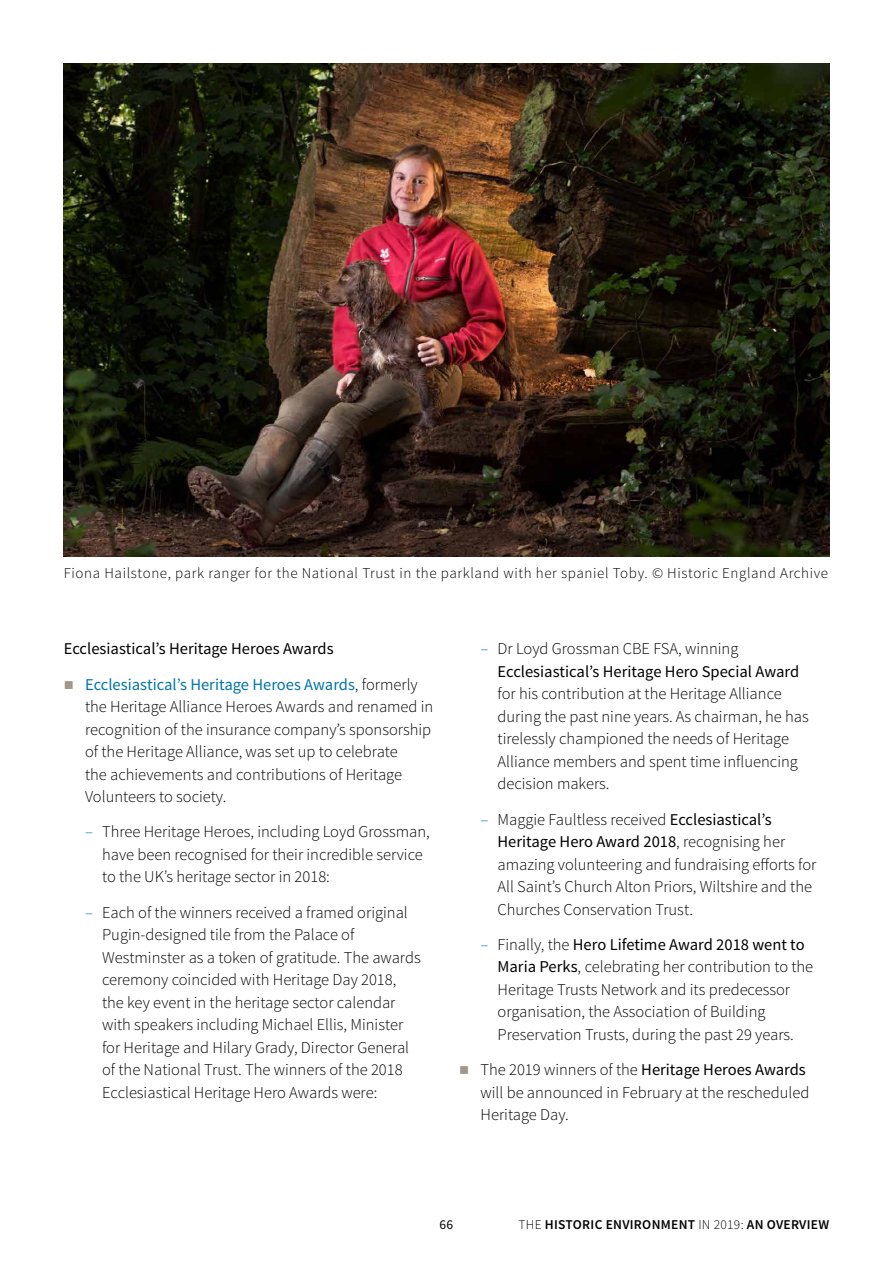
<style>
.page{position:relative;width:893px;height:1263px;background:#fff}
.page>*{position:absolute;margin:0;border:0;box-sizing:border-box;transform-origin:0 0}
.Overview_Para_Body{font:300 16.5px/22.5px "Source Sans Pro";color:#000}
.Overview_Para_Body-2{font:16.5px "Source Sans Pro";color:#000}
.Captions{font:300 15px "Source Sans Pro";letter-spacing:.04em;color:#000}
.t1{font:600 13.5px "Source Sans Pro";letter-spacing:.02em;color:#000}
.t2{font:13.5px "Source Sans Pro";color:#000}
.s1{font-weight:400;color:#0075a7}
.s2{color:#0075a7}
.s3{font-weight:400}
.s4{font-weight:300}
</style>
<div class="page">
<img style="left:64px;top:64px;width:765px;height:493px">
<p class="Captions" style="left:64px;top:563px;width:766px">Fiona Hailstone, park ranger for the National Trust in the parkland with her spaniel Toby. © Historic England Archive</p>
<p class="Overview_Para_Body-2" style="left:64px;top:639px;width:271px">Ecclesiastical’s Heritage Heroes Awards</p>
<p class="Overview_Para_Body" style="left:85px;top:673px;width:350px"><span class="s1">Ecclesiastical’s Heritage Heroes Awards</span>, formerly the Heritage Alliance Heroes Awards and renamed in recognition of the insurance company’s sponsorship of the Heritage Alliance, was set up to celebrate<br>the achievements and contributions of Heritage Volunteers to society.</p>
<p class="Overview_Para_Body" style="left:102px;top:821px;width:329px;text-indent:-17px"><span class="s2">–</span> Three Heritage Heroes, including Loyd Grossman, have been recognised for their incredible service to the UK’s heritage sector in 2018:</p>
<p class="Overview_Para_Body" style="left:102px;top:901px;width:320px;text-indent:-17px"><span class="s2">–</span> Each of the winners received a framed original Pugin-designed tile from the Palace of Westminster as a token of gratitude. The awards ceremony coincided with Heritage Day 2018, the key event in the heritage sector calendar with speakers including Michael Ellis, Minister for Heritage and Hilary Grady, Director General of the National Trust. The winners of the 2018<br>Ecclesiastical Heritage Hero Awards were:</p>
<p class="Overview_Para_Body" style="left:497px;top:638px;width:313px;text-indent:-17px"><span class="s2">–</span> Dr Loyd Grossman CBE FSA, winning <span class="s3">Ecclesiastical’s Heritage Hero Special Award </span>for his contribution at the Heritage Alliance during the past nine years. As chairman, he has tirelessly championed the needs of Heritage Alliance members and spent time influencing decision makers.</p>
<p class="Overview_Para_Body" style="left:497px;top:808px;width:320px;text-indent:-17px"><span class="s2">–</span> Maggie Faultless received <span class="s3">Ecclesiastical’s Heritage Hero Award 2018</span>, recognising her amazing volunteering and fundraising efforts for All Saint’s Church Alton Priors, Wiltshire and the Churches Conservation Trust.</p>
<p class="Overview_Para_Body" style="left:497px;top:933px;width:317px;text-indent:-17px"><span class="s2">–</span> Finally, the <span class="s3">Hero Lifetime Award 2018 went to Maria Perks</span>, celebrating her contribution to the Heritage Trusts Network and its predecessor organisation, the Association of Building Preservation Trusts, during the past 29 years.</p>
<p class="Overview_Para_Body" style="left:480px;top:1058px;width:330px">The 2019 winners of the <span class="s3">Heritage Heroes Awards </span>will be announced in February at the rescheduled<br>Heritage Day.</p>
<p class="t2" style="left:440px;top:1216px;width:15px">66</p>
<p class="t1" style="left:518px;top:1216px;width:312px"><span class="s4">THE</span> HISTORIC ENVIRONMENT <span class="s4">IN 2019:</span> AN OVERVIEW</p>
</div>
